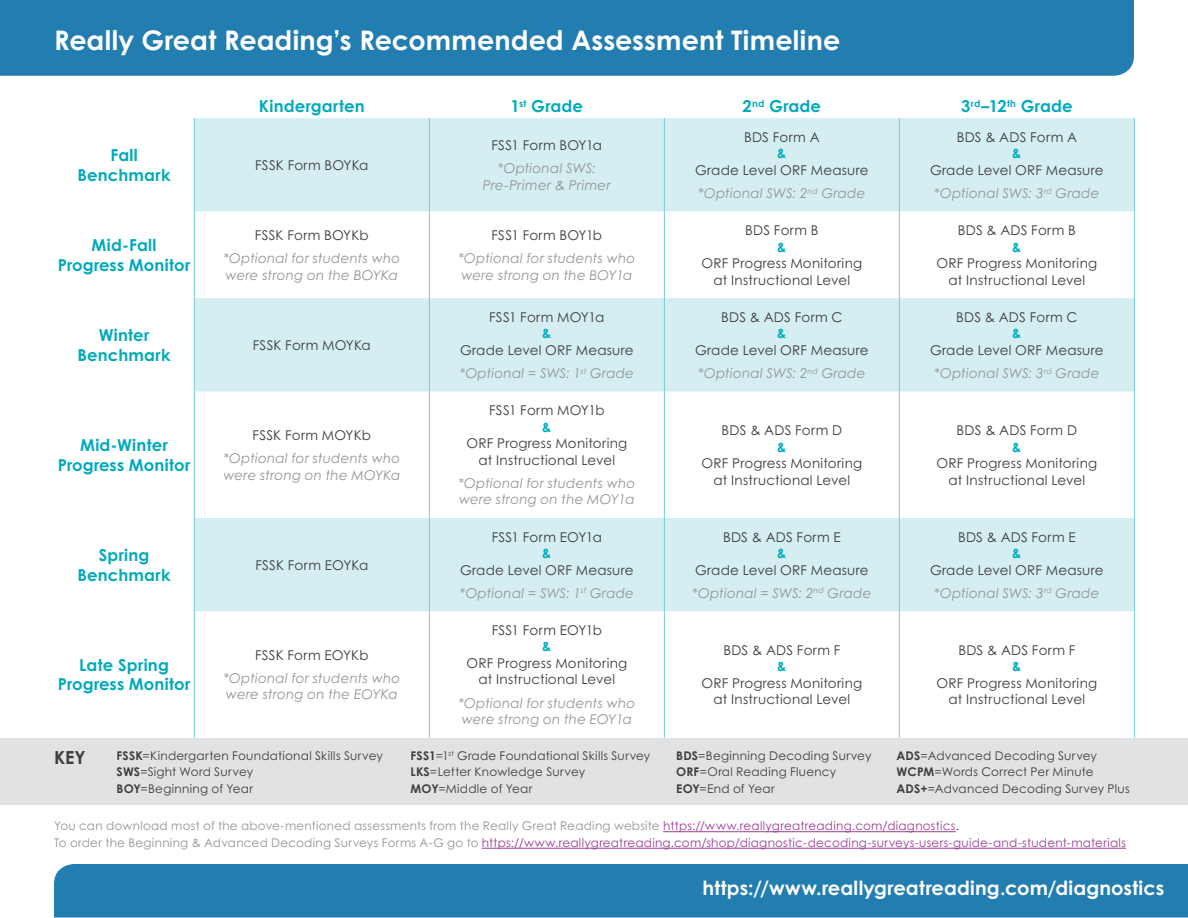
<style>
.page{position:relative;width:1188px;height:918px;background:#fff}
.page>*{position:absolute;margin:0;border:0;box-sizing:border-box;transform-origin:0 0}
.t1{font:700 27px "RGR Century Gothic";letter-spacing:.005em;color:#fff}
.t2{font:700 19.5px "RGR Century Gothic";letter-spacing:.01em;color:#fff}
.t3{font:700 18px "RGR Century Gothic";color:#3e3e3f}
.t4{font:700 16.5px/19.5px "RGR Century Gothic";letter-spacing:.01em;color:#0ab;text-align:center}
.t5{font:13.5px/16.5px "RGR Century Gothic";letter-spacing:.015em;color:#3e3e3f;text-align:center}
.t6{font:italic 13.5px/16.5px "RGR Century Gothic";letter-spacing:.015em;color:#939598}
.t7{font:12px "RGR Century Gothic";letter-spacing:.02em;color:#3e3e3f}
.t8{font:12px "RGR Century Gothic";letter-spacing:.02em;color:#9c3d96}
.t9{font:12px "RGR Century Gothic";letter-spacing:.02em;color:#939598}
.s1{font-weight:700;color:#00b0c0}
.s2{font-weight:700}
.s3{color:#9c3d96}
.s4{color:#231f20}
.s5{color:#939598}
</style>
<div class="page">
<div style="left:0;top:0;width:1134px;height:76px;background:#227db1"></div>
<div style="left:54px;top:864px;width:1134px;height:54px;background:#227db1"></div>
<svg style="left:195px;top:118px;width:939px;height:493px;fill:#d5eef1"></svg>
<hr style="left:194px;top:118px;width:1px;height:94px;background:#74cdd7">
<hr style="left:429px;top:118px;width:1px;height:94px;background:#74cdd7">
<hr style="left:664px;top:118px;width:1px;height:94px;background:#74cdd7">
<hr style="left:899px;top:118px;width:1px;height:94px;background:#74cdd7">
<hr style="left:1134px;top:118px;width:1px;height:94px;background:#74cdd7">
<hr style="left:194px;top:212px;width:1px;height:86px;background:#74cdd7">
<hr style="left:429px;top:212px;width:1px;height:86px;background:#74cdd7">
<hr style="left:664px;top:212px;width:1px;height:86px;background:#74cdd7">
<hr style="left:899px;top:212px;width:1px;height:86px;background:#74cdd7">
<hr style="left:1134px;top:212px;width:1px;height:86px;background:#74cdd7">
<hr style="left:194px;top:298px;width:1px;height:94px;background:#74cdd7">
<hr style="left:429px;top:298px;width:1px;height:94px;background:#74cdd7">
<hr style="left:664px;top:298px;width:1px;height:94px;background:#74cdd7">
<hr style="left:899px;top:298px;width:1px;height:94px;background:#74cdd7">
<hr style="left:1134px;top:298px;width:1px;height:94px;background:#74cdd7">
<hr style="left:194px;top:392px;width:1px;height:126px;background:#74cdd7">
<hr style="left:429px;top:392px;width:1px;height:126px;background:#74cdd7">
<hr style="left:664px;top:392px;width:1px;height:126px;background:#74cdd7">
<hr style="left:899px;top:392px;width:1px;height:126px;background:#74cdd7">
<hr style="left:1134px;top:392px;width:1px;height:126px;background:#74cdd7">
<hr style="left:194px;top:518px;width:1px;height:93px;background:#74cdd7">
<hr style="left:429px;top:518px;width:1px;height:93px;background:#74cdd7">
<hr style="left:664px;top:518px;width:1px;height:93px;background:#74cdd7">
<hr style="left:899px;top:518px;width:1px;height:93px;background:#74cdd7">
<hr style="left:1134px;top:518px;width:1px;height:93px;background:#74cdd7">
<hr style="left:194px;top:611px;width:1px;height:127px;background:#74cdd7">
<hr style="left:429px;top:611px;width:1px;height:127px;background:#74cdd7">
<hr style="left:664px;top:611px;width:1px;height:127px;background:#74cdd7">
<hr style="left:899px;top:611px;width:1px;height:127px;background:#74cdd7">
<hr style="left:1134px;top:611px;width:1px;height:127px;background:#74cdd7">
<hr style="left:663px;top:831px;width:293px;height:1px;background:#9c3d96">
<hr style="left:482px;top:848px;width:644px;height:1px;background:#9c3d96">
<div style="left:1px;top:739px;width:1187px;height:66px;background:#e1e2e4"></div>
<p class="t1" style="left:54px;top:23px;width:788px">Really Great Reading’s Recommended Assessment Timeline</p>
<p class="t4" style="left:259px;top:96px;width:107px">Kindergarten</p>
<p class="t4" style="left:511px;top:96px;width:74px">1<sup>st</sup> Grade</p>
<p class="t4" style="left:743px;top:96px;width:80px">2<sup>nd</sup> Grade</p>
<p class="t4" style="left:961px;top:96px;width:113px">3<sup>rd</sup>–12<sup>th</sup> Grade</p>
<p class="t4" style="left:78px;top:145px;width:95px">Fall<br>Benchmark</p>
<p class="t5" style="left:255px;top:157px;width:115px">FSSK Form BOYKa</p>
<p class="t4" style="left:58px;top:235px;width:134px">Mid-Fall<br>Progress Monitor</p>
<p class="t5" style="left:255px;top:227px;width:115px">FSSK Form BOYKb</p>
<p class="t6" style="left:223px;top:250px;width:178px">*Optional for students who were strong on the BOYKa</p>
<p class="t4" style="left:78px;top:325px;width:95px">Winter<br>Benchmark</p>
<p class="t5" style="left:253px;top:337px;width:119px">FSSK Form MOYKa</p>
<p class="t4" style="left:58px;top:435px;width:134px">Mid-Winter<br>Progress Monitor</p>
<p class="t5" style="left:253px;top:427px;width:120px">FSSK Form MOYKb</p>
<p class="t6" style="left:223px;top:450px;width:178px">*Optional for students who were strong on the MOYKa</p>
<p class="t4" style="left:78px;top:545px;width:95px">Spring<br>Benchmark</p>
<p class="t5" style="left:255px;top:556px;width:114px">FSSK Form EOYKa</p>
<p class="t4" style="left:58px;top:655px;width:134px">Late Spring<br>Progress Monitor</p>
<p class="t5" style="left:255px;top:646px;width:115px">FSSK Form EOYKb</p>
<p class="t6" style="left:223px;top:670px;width:178px">*Optional for students who were strong on the EOYKa</p>
<p class="t5" style="left:492px;top:137px;width:112px">FSS1 Form BOY1a</p>
<p class="t6" style="left:483px;top:160px;width:129px;text-align:center">*Optional SWS:<br>Pre-Primer &amp; Primer</p>
<p class="t5" style="left:492px;top:227px;width:112px">FSS1 Form BOY1b</p>
<p class="t6" style="left:458px;top:250px;width:178px">*Optional for students who were strong on the BOY1a</p>
<p class="t5" style="left:460px;top:308px;width:175px">FSS1 Form MOY1a<br><span class="s1">&amp;<br></span>Grade Level ORF Measure</p>
<p class="t6" style="left:460px;top:365px;width:176px">*Optional = SWS: 1<sup>st</sup> Grade</p>
<p class="t5" style="left:467px;top:402px;width:162px">FSS1 Form MOY1b<br><span class="s1">&amp;<br></span>ORF Progress Monitoring at Instructional Level</p>
<p class="t6" style="left:458px;top:475px;width:178px">*Optional for students who were strong on the MOY1a</p>
<p class="t5" style="left:460px;top:528px;width:175px">FSS1 Form EOY1a<br><span class="s1">&amp;<br></span>Grade Level ORF Measure</p>
<p class="t6" style="left:460px;top:584px;width:176px">*Optional = SWS: 1<sup>st</sup> Grade</p>
<p class="t5" style="left:467px;top:622px;width:162px">FSS1 Form EOY1b<br><span class="s1">&amp;<br></span>ORF Progress Monitoring at Instructional Level</p>
<p class="t6" style="left:458px;top:694px;width:178px">*Optional for students who were strong on the EOY1a</p>
<p class="t5" style="left:695px;top:128px;width:175px">BDS Form A<br><span class="s1">&amp;<br></span>Grade Level ORF Measure</p>
<p class="t6" style="left:698px;top:185px;width:169px">*Optional SWS: 2<sup>nd</sup> Grade</p>
<p class="t5" style="left:930px;top:128px;width:175px">BDS &amp; ADS Form A<br><span class="s1">&amp;<br></span>Grade Level ORF Measure</p>
<p class="t6" style="left:934px;top:185px;width:167px">*Optional SWS: 3<sup>rd</sup> Grade</p>
<p class="t5" style="left:702px;top:222px;width:162px">BDS Form B<br><span class="s1">&amp;<br></span>ORF Progress Monitoring at Instructional Level</p>
<p class="t5" style="left:937px;top:222px;width:162px">BDS &amp; ADS Form B<br><span class="s1">&amp;<br></span>ORF Progress Monitoring at Instructional Level</p>
<p class="t5" style="left:695px;top:308px;width:175px">BDS &amp; ADS Form C<br><span class="s1">&amp;<br></span>Grade Level ORF Measure</p>
<p class="t6" style="left:698px;top:365px;width:169px">*Optional SWS: 2<sup>nd</sup> Grade</p>
<p class="t5" style="left:930px;top:308px;width:175px">BDS &amp; ADS Form C<br><span class="s1">&amp;<br></span>Grade Level ORF Measure</p>
<p class="t6" style="left:934px;top:365px;width:167px">*Optional SWS: 3<sup>rd</sup> Grade</p>
<p class="t5" style="left:702px;top:422px;width:162px">BDS &amp; ADS Form D<br><span class="s1">&amp;<br></span>ORF Progress Monitoring at Instructional Level</p>
<p class="t5" style="left:937px;top:422px;width:162px">BDS &amp; ADS Form D<br><span class="s1">&amp;<br></span>ORF Progress Monitoring at Instructional Level</p>
<p class="t5" style="left:695px;top:528px;width:175px">BDS &amp; ADS Form E<br><span class="s1">&amp;<br></span>Grade Level ORF Measure</p>
<p class="t6" style="left:692px;top:584px;width:181px">*Optional = SWS: 2<sup>nd</sup> Grade</p>
<p class="t5" style="left:930px;top:528px;width:175px">BDS &amp; ADS Form E<br><span class="s1">&amp;<br></span>Grade Level ORF Measure</p>
<p class="t6" style="left:934px;top:584px;width:167px">*Optional SWS: 3<sup>rd</sup> Grade</p>
<p class="t5" style="left:702px;top:641px;width:162px">BDS &amp; ADS Form F<br><span class="s1">&amp;<br></span>ORF Progress Monitoring at Instructional Level</p>
<p class="t5" style="left:937px;top:641px;width:162px">BDS &amp; ADS Form F<br><span class="s1">&amp;<br></span>ORF Progress Monitoring at Instructional Level</p>
<p class="t3" style="left:54px;top:746px;width:33px">KEY</p>
<p class="t7" style="left:117px;top:748px;width:268px"><span class="s2">FSSK</span>=Kindergarten Foundational Skills Survey</p>
<p class="t7" style="left:411px;top:748px;width:241px"><span class="s2">FSS1</span>=1<sup>st</sup> Grade Foundational Skills Survey</p>
<p class="t7" style="left:676px;top:748px;width:197px"><span class="s2">BDS</span>=Beginning Decoding Survey</p>
<p class="t7" style="left:897px;top:748px;width:202px"><span class="s2">ADS</span>=Advanced Decoding Survey</p>
<p class="t7" style="left:117px;top:765px;width:138px"><span class="s2">SWS</span>=Sight Word Survey</p>
<p class="t7" style="left:411px;top:765px;width:176px"><span class="s2">LKS</span>=Letter Knowledge Survey</p>
<p class="t7" style="left:676px;top:765px;width:162px"><span class="s2">ORF</span>=Oral Reading Fluency</p>
<p class="t7" style="left:897px;top:765px;width:198px"><span class="s2">WCPM</span>=Words Correct Per Minute</p>
<p class="t7" style="left:117px;top:781px;width:138px"><span class="s2">BOY</span>=Beginning of Year</p>
<p class="t7" style="left:411px;top:781px;width:123px"><span class="s2">MOY</span>=Middle of Year</p>
<p class="t7" style="left:676px;top:781px;width:100px"><span class="s2">EOY</span>=End of Year</p>
<p class="t7" style="left:897px;top:781px;width:235px"><span class="s2">ADS+</span>=Advanced Decoding Survey Plus</p>
<p class="t9" style="left:54px;top:819px;width:907px">You can download most of the above-mentioned assessments from the Really Great Reading website <span class="s3">https://www.reallygreatreading.com/diagnostics</span><span class="s4">.</span></p>
<p class="t8" style="left:54px;top:835px;width:1074px"><span class="s5">To order the Beginning &amp; Advanced Decoding Surveys Forms A-G go to</span> https://www.reallygreatreading.com/shop/diagnostic-decoding-surveys-users-guide-and-student-materials</p>
<h2 class="t2" style="left:703px;top:876px;width:463px">https://www.reallygreatreading.com/diagnostics</h2>
</div>
